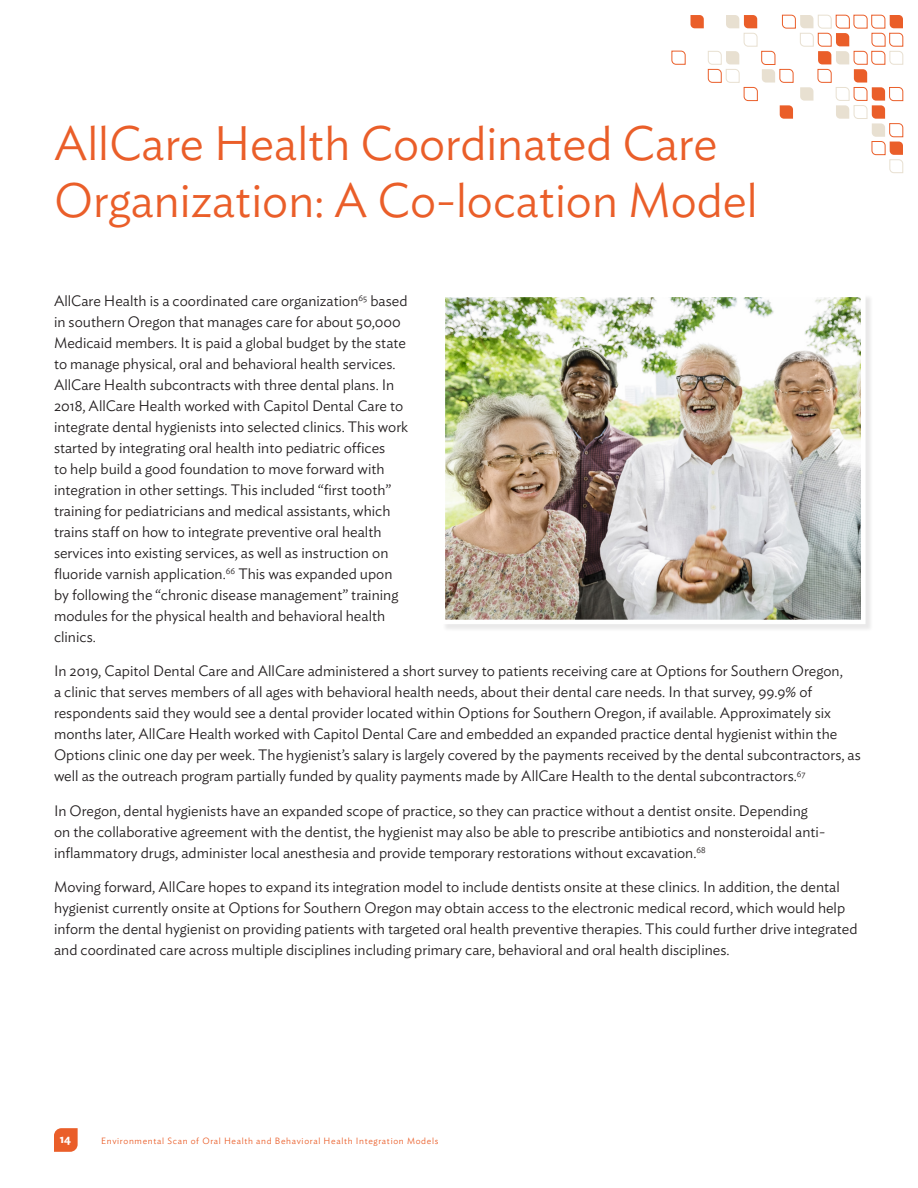
<style>
.page{position:relative;width:918px;height:1188px;background:#fff}
.page>*{position:absolute;margin:0;border:0;box-sizing:border-box;transform-origin:0 0}
.Header_1{font:300 48px/57.6px "Ideal Sans";color:#ea5e29}
.t1{font:300 15px/21px "Ideal Sans";color:#231f20}
.t2{font:600 12px "Ideal Sans";color:#fff}
.t3{font:300 9px "Ideal Sans";letter-spacing:.075em;color:#ea5e29}
</style>
<div class="page">
<svg style="left:54px;top:1128px;width:24px;height:24px"></svg>
<svg style="left:672px;top:51px;width:13px;height:14px"></svg>
<svg style="left:691px;top:15px;width:212px;height:158px"></svg>
<div style="left:442px;top:294px;width:431px;height:339px;background:#231f20;opacity:.1"></div>
<img style="left:446px;top:298px;width:415px;height:321px">
<div style="left:441px;top:293px;width:425px;height:331px;border:4px solid #fff"></div>
<p class="Header_1" style="left:54px;top:110px;width:705px">AllCare Health Coordinated Care<br>Organization: A Co-location Model</p>
<p class="t1" style="left:54px;top:289px;width:356px">AllCare Health is a coordinated care organization<sup>65</sup> based in southern Oregon that manages care for about 50,000<br>Medicaid members. It is paid a global budget by the state to manage physical, oral and behavioral health services.<br>AllCare Health subcontracts with three dental plans. In 2018, AllCare Health worked with Capitol Dental Care to integrate dental hygienists into selected clinics. This work started by integrating oral health into pediatric offices<br>to help build a good foundation to move forward with integration in other settings. This included “first tooth” training for pediatricians and medical assistants, which trains staff on how to integrate preventive oral health services into existing services, as well as instruction on fluoride varnish application.<sup>66</sup> This was expanded upon by following the “chronic disease management” training modules for the physical health and behavioral health clinics.</p>
<p class="t1" style="left:54px;top:659px;width:808px">In 2019, Capitol Dental Care and AllCare administered a short survey to patients receiving care at Options for Southern Oregon,<br>a clinic that serves members of all ages with behavioral health needs, about their dental care needs. In that survey, 99.9% of respondents said they would see a dental provider located within Options for Southern Oregon, if available. Approximately six months later, AllCare Health worked with Capitol Dental Care and embedded an expanded practice dental hygienist within the Options clinic one day per week. The hygienist’s salary is largely covered by the payments received by the dental subcontractors, as well as the outreach program partially funded by quality payments made by AllCare Health to the dental subcontractors.<sup>67</sup></p>
<p class="t1" style="left:54px;top:799px;width:773px">In Oregon, dental hygienists have an expanded scope of practice, so they can practice without a dentist onsite. Depending on the collaborative agreement with the dentist, the hygienist may also be able to prescribe antibiotics and nonsteroidal anti&shy;inflammatory drugs, administer local anesthesia and provide temporary restorations without excavation.<sup>68</sup></p>
<p class="t1" style="left:54px;top:875px;width:805px">Moving forward, AllCare hopes to expand its integration model to include dentists onsite at these clinics. In addition, the dental hygienist currently onsite at Options for Southern Oregon may obtain access to the electronic medical record, which would help inform the dental hygienist on providing patients with targeted oral health preventive therapies. This could further drive integrated and coordinated care across multiple disciplines including primary care, behavioral and oral health disciplines.</p>
<p class="t2" style="left:60px;top:1130px;width:13px">14</p>
<p class="t3" style="left:101px;top:1134px;width:339px">Environmental Scan of Oral Health and Behavioral Health Integration Models</p>
</div>
